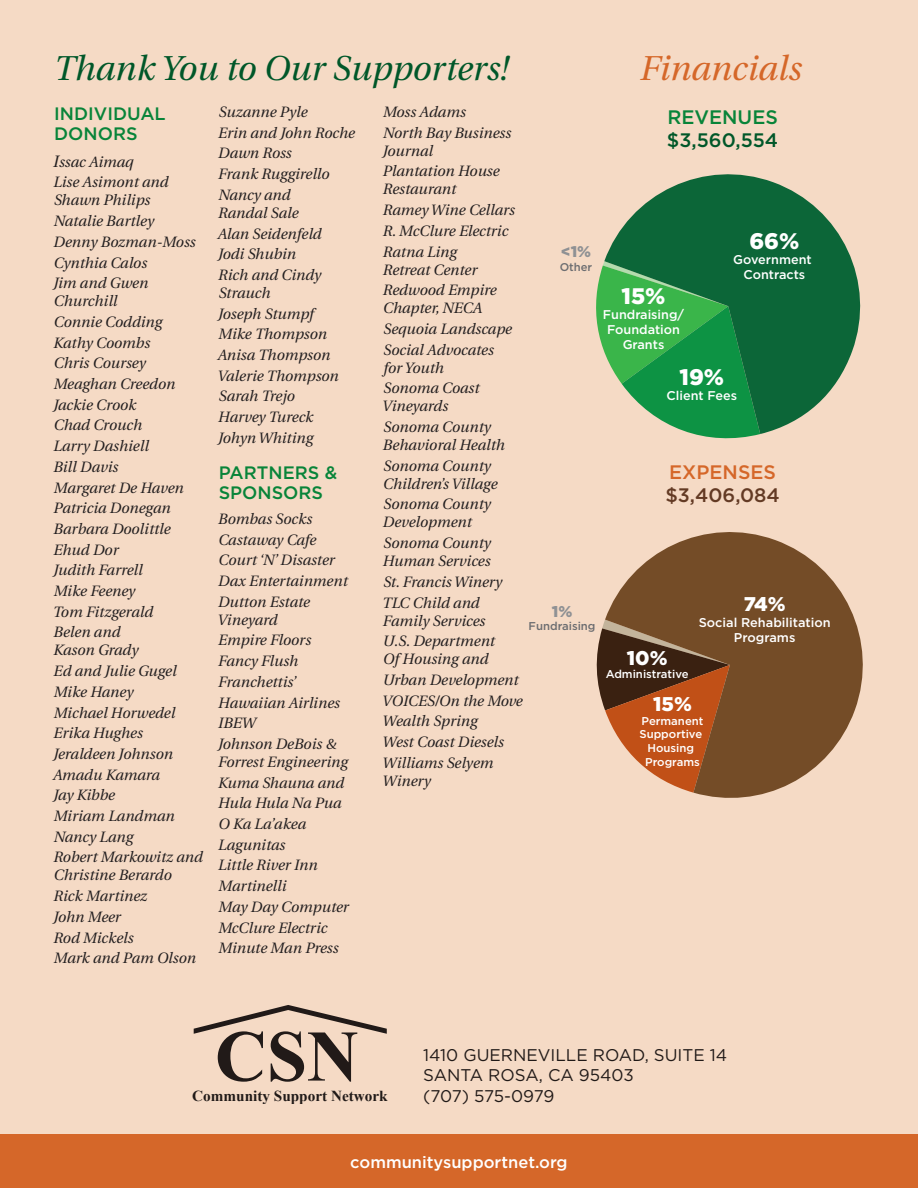
<style>
.page{position:relative;width:918px;height:1188px;background:#f5dac5}
.page>*{position:absolute;margin:0;border:0;box-sizing:border-box;transform-origin:0 0}
.t1{font:italic 34.5px "Utopia";color:#005729}
.t2{font:italic 34.5px "Utopia";color:#d56729}
.t3{font:900 22.5px "Gotham";color:#fff}
.t4{font:900 19.8px "Gotham";color:#fff}
.t5{font:500 19.5px "Gotham";color:#005729}
.t6{font:500 19.5px "Gotham";color:#633a24}
.t7{font:500 19.5px "Gotham";color:#088439}
.t8{font:500 19.5px "Gotham";color:#d56729}
.t9{font:500 18px/20.1px "Gotham";color:#088439}
.t10{font:16.95px/20.2px "Gotham";color:#231f20}
.t11{font:500 16.5px "Gotham";color:#fff}
.t12{font:900 15.6px "Gotham";color:#8f9194}
.t13{font:900 15.45px "Gotham";color:#8f9194}
.t14{font:700 15.3px "Times New Roman";color:#231f20}
.t15{font:italic 15px/20.7px "Utopia";color:#231f20}
.t16{font:500 12.75px/15.3px "Gotham";color:#fff;text-align:center}
.t17{font:500 12.6px/15.1px "Gotham";color:#fff;text-align:center}
.t18{font:500 11.4px/13.6px "Gotham";color:#fff;text-align:center}
.t19{font:500 11.4px "Gotham";color:#6c6d70}
.t20{font:500 11.25px "Gotham";color:#6c6d70}
.s1{font-size:16.5px}
</style>
<div class="page">
<div style="left:0;top:1134px;width:918px;height:54px;background:#d56729"></div>
<svg style="left:194px;top:1005px;width:193px;height:77px"></svg>
<svg style="left:596px;top:263px;width:164px;height:176px"></svg>
<svg style="left:604px;top:174px;width:257px;height:260px;fill:#0c6638"></svg>
<svg style="left:596px;top:620px;width:9px;height:90px"></svg>
<svg style="left:605px;top:532px;width:258px;height:266px;fill:#744c27"></svg>
<h1 class="t1" style="left:54px;top:49px;width:456px">Thank You to Our Supporters!</h1>
<p class="t9" style="left:54px;top:104px;width:113px">INDIVIDUAL<br>DONORS</p>
<p class="t15" style="left:53px;top:152px;width:117px"><span class="s1">I</span>ssac Aimaq<br>Lise Asimont and</p>
<p class="t15" style="left:53px;top:190px;width:144px">Shawn Philips<br>Natalie Bartley<br>Denny Bozman-Moss<br>Cynthia Calos<br>Jim and Gwen</p>
<p class="t15" style="left:53px;top:291px;width:132px">Churchill<br>Connie Codding<br>Kathy Coombs<br>Chris Coursey<br>Meaghan Creedon<br>Jackie Crook<br>Chad Crouch<br>Larry Dashiell<br>Bill Davis<br>Margaret De Haven<br>Patricia Donegan<br>Barbara Doolittle<br>Ehud Dor<br>Judith Farrell<br>Mike Feeney<br>Tom Fitzgerald<br>Belen and</p>
<p class="t15" style="left:53px;top:640px;width:151px">Kason Grady<br>Ed and Julie Gugel<br>Mike Haney<br>Michael Horwedel<br>Erika Hughes<br>Jeraldeen Johnson<br>Amadu Kamara<br>Jay Kibbe<br>Miriam Landman<br>Nancy Lang<br>Robert Markowitz and</p>
<p class="t15" style="left:53px;top:865px;width:144px">Christine Berardo<br>Rick Martinez<br>John Meer<br>Rod Mickels<br>Mark and Pam Olson</p>
<p class="t15" style="left:218px;top:102px;width:138px">Suzanne Pyle<br>Erin and John Roche<br>Dawn Ross<br>Frank Ruggirello<br>Nancy and</p>
<p class="t15" style="left:218px;top:203px;width:105px">Randal Sale<br>Alan Seidenfeld<br>Jodi Shubin<br>Rich and Cindy</p>
<p class="t15" style="left:218px;top:283px;width:123px">Strauch<br>Joseph Stumpf<br>Mike Thompson<br>Anisa Thompson<br>Valerie Thompson<br>Sarah Trejo<br>Harvey Tureck<br>Johyn Whiting</p>
<p class="t9" style="left:219px;top:462px;width:120px">PARTNERS &amp;<br>SPONSORS</p>
<p class="t15" style="left:218px;top:509px;width:131px">Bombas Socks<br>Castaway Cafe<br>Court ‘N’ Disaster<br>Dax Entertainment<br>Dutton Estate</p>
<p class="t15" style="left:218px;top:610px;width:124px">Vineyard<br>Empire Floors<br>Fancy Flush<br>Franchettis’<br>Hawaiian Airlines<br>IBEW<br>Johnson DeBois &amp;</p>
<p class="t15" style="left:218px;top:752px;width:132px">Forrest Engineering<br>Kuma Shauna and<br>Hula Hula Na Pua<br>O Ka La’akea<br>Lagunitas<br>Little River Inn<br>Martinelli<br>May Day Computer<br>McClure Electric<br>Minute Man Press</p>
<p class="t15" style="left:383px;top:102px;width:130px">Moss Adams<br>North Bay Business</p>
<p class="t15" style="left:383px;top:141px;width:118px">Journal<br>Plantation House</p>
<p class="t15" style="left:383px;top:179px;width:134px">Restaurant<br>Ramey Wine Cellars<br>R. McClure Electric<br>Ratna Ling</p>
<p class="t15" style="left:383px;top:259px;width:115px">Retreat Center<br>Redwood Empire</p>
<p class="t15" style="left:383px;top:298px;width:130px">Chapter, NECA<br>Sequoia Landscape<br>Social Advocates</p>
<p class="t15" style="left:383px;top:357px;width:98px">for Youth<br>Sonoma Coast</p>
<p class="t15" style="left:382px;top:396px;width:110px">Vineyards<br>Sonoma County</p>
<p class="t15" style="left:383px;top:435px;width:123px">Behavioral Health<br>Sonoma County</p>
<p class="t15" style="left:383px;top:474px;width:116px">Children’s Village<br>Sonoma County</p>
<p class="t15" style="left:383px;top:512px;width:109px">Development<br>Sonoma County</p>
<p class="t15" style="left:383px;top:551px;width:121px">Human Services<br>St. Francis Winery<br>TLC Child and</p>
<p class="t15" style="left:383px;top:610px;width:114px">Family Services<br>U.S. Department</p>
<p class="t15" style="left:382px;top:649px;width:142px">Of Housing and<br>Urban Development<br>VOICES/On the Move<br>Wealth Spring<br>West Coast Diesels<br>Williams Selyem</p>
<p class="t15" style="left:383px;top:771px;width:50px">Winery</p>
<p class="t13" style="left:561px;top:241px;width:32px">&lt;1%</p>
<p class="t20" style="left:560px;top:260px;width:34px">Other</p>
<p class="t12" style="left:552px;top:600px;width:22px">1%</p>
<p class="t19" style="left:529px;top:619px;width:68px">Fundraising</p>
<h1 class="t2" style="left:640px;top:49px;width:163px">Financials</h1>
<h3 class="t7" style="left:667px;top:104px;width:112px">REVENUES</h3>
<h3 class="t5" style="left:667px;top:127px;width:113px">$3,560,554</h3>
<h2 class="t3" style="left:622px;top:280px;width:45px">15%</h2>
<p class="t17" style="left:603px;top:307px;width:83px">Fundraising/<br>Foundation<br>Grants</p>
<h2 class="t3" style="left:749px;top:225px;width:51px">66%</h2>
<p class="t17" style="left:733px;top:252px;width:80px">Government<br>Contracts</p>
<h2 class="t3" style="left:680px;top:362px;width:46px">19%</h2>
<p class="t17" style="left:666px;top:388px;width:72px">Client Fees</p>
<h3 class="t8" style="left:669px;top:459px;width:108px">EXPENSES</h3>
<h3 class="t6" style="left:665px;top:483px;width:116px">$3,406,084</h3>
<h3 class="t4" style="left:627px;top:644px;width:42px">10%</h3>
<p class="t18" style="left:606px;top:667px;width:84px">Administrative</p>
<h3 class="t4" style="left:744px;top:591px;width:44px">74%</h3>
<p class="t16" style="left:699px;top:614px;width:133px">Social Rehabilitation<br>Programs</p>
<h3 class="t4" style="left:653px;top:691px;width:40px">15%</h3>
<p class="t18" style="left:639px;top:714px;width:66px">Permanent<br>Supportive<br>Housing<br>Programs</p>
<p class="t14" style="left:192px;top:1085px;width:197px">Community Support Network</p>
<p class="t10" style="left:423px;top:1045px;width:306px">1410 GUERNEVILLE ROAD, SUITE 14<br>SANTA ROSA, CA 95403<br>(707) 575-0979</p>
<p class="t11" style="left:350px;top:1151px;width:219px">communitysupportnet.org</p>
</div>
